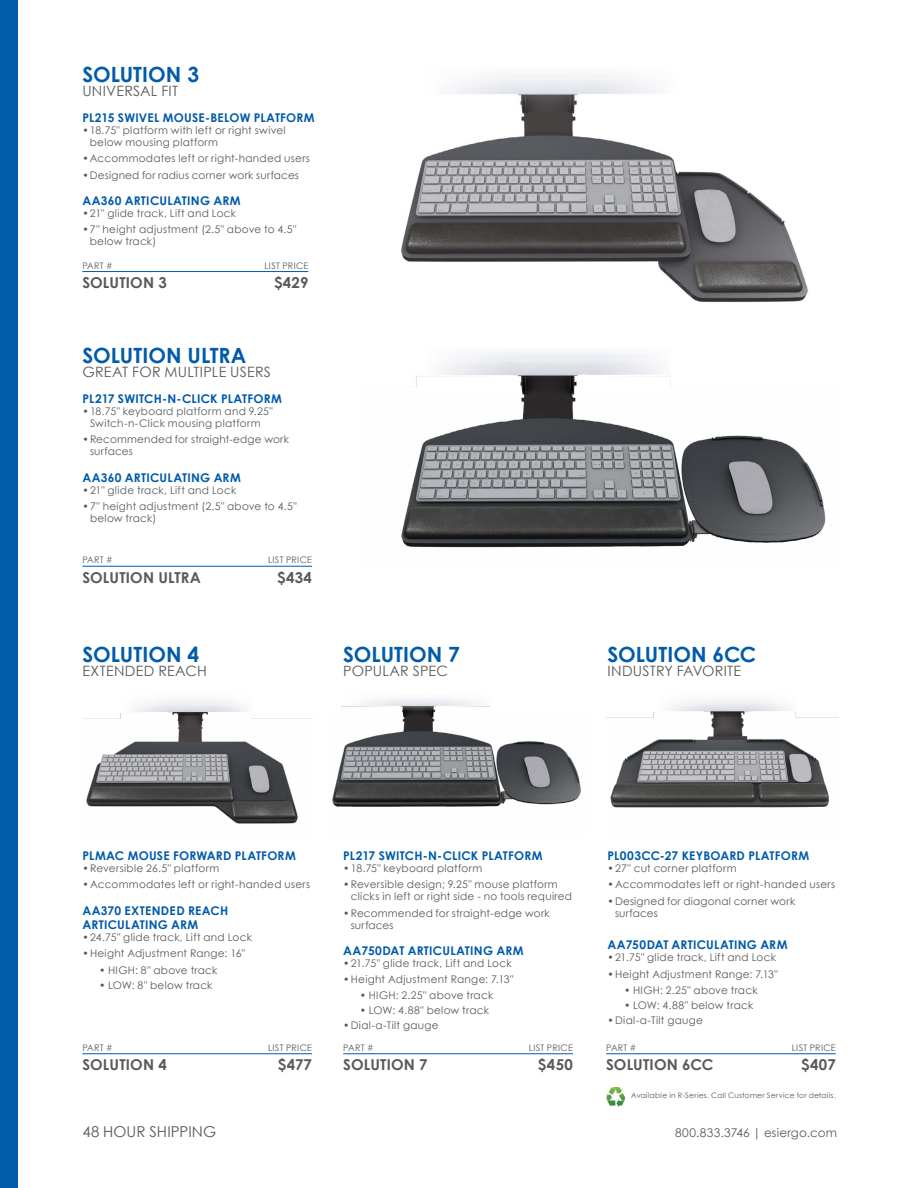
<style>
.page{position:relative;width:918px;height:1188px;background:#fff}
.page>*{position:absolute;margin:0;border:0;box-sizing:border-box;transform-origin:0 0}
.t1{font:700 21px "Century Gothic";letter-spacing:.005em;color:#005baa}
.t2{font:700 15px "Century Gothic";letter-spacing:.015em;color:#58595b}
.t3{font:15px "Century Gothic";letter-spacing:.005em;color:#58595b}
.t4{font:14.25px "Century Gothic";letter-spacing:.015em;color:#58595b}
.t5{font:700 12px/14.4px "Century Gothic";letter-spacing:.02em;color:#005baa}
.t6{font:12px "Century Gothic";letter-spacing:.015em;color:#58595b}
.t7{font:10.5px/12px "Century Gothic";letter-spacing:.025em;color:#58595b}
.t8{font:9px "Century Gothic";letter-spacing:.03em;color:#58595b}
.t9{font:7.5px "Century Gothic";letter-spacing:.035em;color:#58595b}
</style>
<div class="page">
<img style="left:83px;top:711px;width:229px;height:113px">
<img style="left:332px;top:711px;width:249px;height:96px">
<img style="left:606px;top:711px;width:232px;height:97px">
<img style="left:401px;top:75px;width:407px;height:227px">
<hr style="left:82px;top:271px;width:226px;height:1px;background:#005baa">
<hr style="left:82px;top:566px;width:230px;height:1px;background:#005baa">
<img style="left:401px;top:352px;width:425px;height:196px">
<hr style="left:82px;top:1053px;width:230px;height:1px;background:#005baa">
<hr style="left:343px;top:1053px;width:230px;height:1px;background:#005baa">
<img style="left:606px;top:1088px;width:19px;height:18px">
<hr style="left:606px;top:1053px;width:230px;height:1px;background:#005baa">
<svg style="left:134px;top:699px;width:655px;height:12px"></svg>
<div style="left:0;top:0;width:18px;height:1188px;background:#005baa"></div>
<h1 class="t1" style="left:82px;top:61px;width:118px">SOLUTION 3</h1>
<h3 class="t4" style="left:82px;top:82px;width:97px">UNIVERSAL FIT</h3>
<p class="t5" style="left:82px;top:110px;width:234px">PL215 SWIVEL MOUSE-BELOW PLATFORM</p>
<p class="t7" style="left:90px;top:124px;width:197px;text-indent:-7px">•18.75" platform with left or right swivel below mousing platform</p>
<p class="t7" style="left:82px;top:152px;width:229px">•Accommodates left or right-handed users</p>
<p class="t7" style="left:82px;top:169px;width:218px">•Designed for radius corner work surfaces</p>
<p class="t5" style="left:82px;top:193px;width:160px">AA360 ARTICULATING ARM</p>
<p class="t7" style="left:82px;top:207px;width:155px">•21" glide track, Lift and Lock</p>
<p class="t7" style="left:90px;top:223px;width:208px;text-indent:-7px">•7" height adjustment (2.5" above to 4.5" below track)</p>
<p class="t8" style="left:82px;top:260px;width:32px">PART #</p>
<p class="t8" style="left:264px;top:260px;width:45px">LIST PRICE</p>
<h2 class="t2" style="left:82px;top:273px;width:86px">SOLUTION 3</h2>
<h2 class="t2" style="left:274px;top:273px;width:36px">$429</h2>
<h1 class="t1" style="left:83px;top:342px;width:165px">SOLUTION ULTRA</h1>
<h3 class="t4" style="left:83px;top:363px;width:190px">GREAT FOR MULTIPLE USERS</h3>
<p class="t5" style="left:83px;top:391px;width:201px">PL217 SWITCH-N-CLICK PLATFORM</p>
<p class="t7" style="left:83px;top:405px;width:192px;text-align:center">•18.75" keyboard platform and 9.25"<br>Switch-n-Click mousing platform</p>
<p class="t7" style="left:90px;top:433px;width:201px;text-indent:-7px">•Recommended for straight-edge work surfaces</p>
<p class="t5" style="left:83px;top:470px;width:160px">AA360 ARTICULATING ARM</p>
<p class="t7" style="left:83px;top:484px;width:155px">•21" glide track, Lift and Lock</p>
<p class="t7" style="left:90px;top:500px;width:208px;text-indent:-7px">•7" height adjustment (2.5" above to 4.5" below track)</p>
<p class="t8" style="left:82px;top:554px;width:32px">PART #</p>
<p class="t8" style="left:268px;top:554px;width:45px">LIST PRICE</p>
<h2 class="t2" style="left:82px;top:568px;width:120px">SOLUTION ULTRA</h2>
<h2 class="t2" style="left:277px;top:568px;width:36px">$434</h2>
<h1 class="t1" style="left:83px;top:641px;width:118px">SOLUTION 4</h1>
<h3 class="t4" style="left:83px;top:662px;width:126px">EXTENDED REACH</h3>
<h1 class="t1" style="left:343px;top:641px;width:118px">SOLUTION 7</h1>
<h3 class="t4" style="left:343px;top:662px;width:106px">POPULAR SPEC</h3>
<h1 class="t1" style="left:608px;top:641px;width:150px">SOLUTION 6CC</h1>
<h3 class="t4" style="left:608px;top:662px;width:135px">INDUSTRY FAVORITE</h3>
<p class="t5" style="left:83px;top:848px;width:215px">PLMAC MOUSE FORWARD PLATFORM</p>
<p class="t7" style="left:83px;top:862px;width:138px">•Reversible 26.5" platform</p>
<p class="t7" style="left:83px;top:878px;width:229px">•Accommodates left or right-handed users</p>
<p class="t5" style="left:83px;top:903px;width:147px">AA370 EXTENDED REACH<br>ARTICULATING ARM</p>
<p class="t7" style="left:83px;top:931px;width:171px">•24.75" glide track, Lift and Lock</p>
<p class="t7" style="left:83px;top:947px;width:164px">•Height Adjustment Range: 16"</p>
<p class="t7" style="left:99px;top:964px;width:120px">• HIGH: 8" above track</p>
<p class="t7" style="left:99px;top:979px;width:115px">• LOW: 8" below track</p>
<p class="t8" style="left:82px;top:1042px;width:32px">PART #</p>
<p class="t8" style="left:268px;top:1042px;width:45px">LIST PRICE</p>
<h2 class="t2" style="left:82px;top:1055px;width:86px">SOLUTION 4</h2>
<h2 class="t2" style="left:278px;top:1055px;width:36px">$477</h2>
<p class="t5" style="left:343px;top:848px;width:201px">PL217 SWITCH-N-CLICK PLATFORM</p>
<p class="t7" style="left:343px;top:862px;width:141px">•18.75" keyboard platform</p>
<p class="t7" style="left:351px;top:878px;width:223px;text-indent:-7px">•Reversible design; 9.25" mouse platform clicks in left or right side - no tools required</p>
<p class="t7" style="left:351px;top:907px;width:201px;text-indent:-7px">•Recommended for straight-edge work surfaces</p>
<p class="t5" style="left:343px;top:943px;width:182px">AA750DAT ARTICULATING ARM</p>
<p class="t7" style="left:343px;top:957px;width:170px">•21.75" glide track, Lift and Lock</p>
<p class="t7" style="left:343px;top:973px;width:172px">•Height Adjustment Range: 7.13"</p>
<p class="t7" style="left:360px;top:990px;width:135px">• HIGH: 2.25" above track</p>
<p class="t7" style="left:360px;top:1005px;width:131px">• LOW: 4.88" below track</p>
<p class="t7" style="left:343px;top:1020px;width:97px">•Dial-a-Tilt gauge</p>
<p class="t8" style="left:343px;top:1042px;width:32px">PART #</p>
<p class="t8" style="left:529px;top:1042px;width:45px">LIST PRICE</p>
<h2 class="t2" style="left:343px;top:1055px;width:86px">SOLUTION 7</h2>
<h2 class="t2" style="left:538px;top:1055px;width:36px">$450</h2>
<p class="t5" style="left:608px;top:848px;width:203px">PL003CC-27 KEYBOARD PLATFORM</p>
<p class="t7" style="left:608px;top:862px;width:131px">•27" cut corner platform</p>
<p class="t7" style="left:608px;top:878px;width:229px">•Accommodates left or right-handed users</p>
<p class="t7" style="left:615px;top:895px;width:182px;text-indent:-7px">•Designed for diagonal corner work surfaces</p>
<p class="t5" style="left:608px;top:938px;width:181px">AA750DAT ARTICULATING ARM</p>
<p class="t7" style="left:608px;top:951px;width:170px">•21.75" glide track, Lift and Lock</p>
<p class="t7" style="left:608px;top:968px;width:172px">•Height Adjustment Range: 7.13"</p>
<p class="t7" style="left:624px;top:984px;width:135px">• HIGH: 2.25" above track</p>
<p class="t7" style="left:624px;top:999px;width:131px">• LOW: 4.88" below track</p>
<p class="t7" style="left:608px;top:1014px;width:97px">•Dial-a-Tilt gauge</p>
<p class="t8" style="left:606px;top:1042px;width:32px">PART #</p>
<p class="t8" style="left:792px;top:1042px;width:45px">LIST PRICE</p>
<h2 class="t2" style="left:606px;top:1055px;width:109px">SOLUTION 6CC</h2>
<h2 class="t2" style="left:801px;top:1055px;width:36px">$407</h2>
<p class="t9" style="left:631px;top:1091px;width:206px">Available in R-Series. Call Customer Service for details.</p>
<h2 class="t3" style="left:82px;top:1123px;width:135px">48 HOUR SHIPPING</h2>
<p class="t6" style="left:675px;top:1126px;width:163px">800.833.3746 | esiergo.com</p>
</div>
